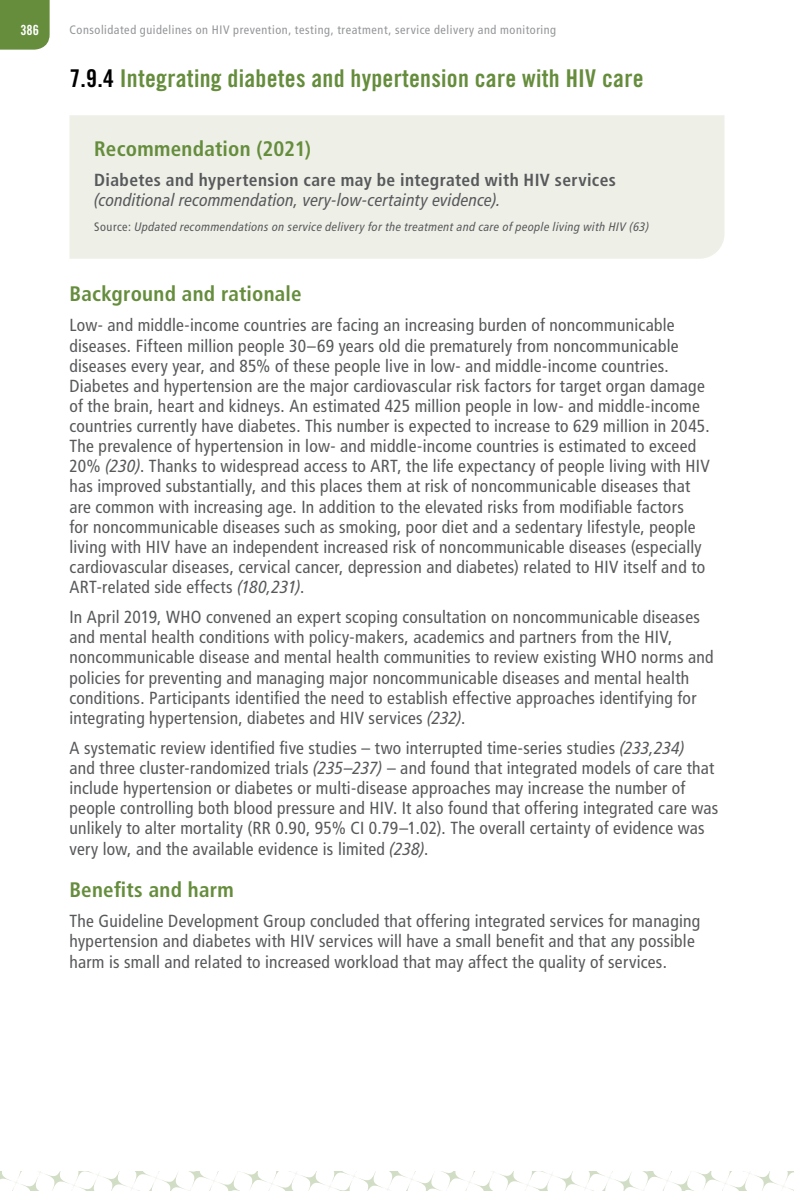
<style>
.page{position:relative;width:794px;height:1191px;background:#fff}
.page>*{position:absolute;margin:0;border:0;box-sizing:border-box;transform-origin:0 0}
.t1{font:24.5px "Trade Gothic LT Std Bd Cn 20";letter-spacing:.01em;color:#658d3c}
.t2{font:700 condensed 21px "Frutiger LT Pro";letter-spacing:.015em;color:#658d3c}
.t3{font:condensed 17.5px/20.1px "Frutiger LT Pro";letter-spacing:.015em;color:#58595b}
.t4{font:700 condensed 17.5px "Frutiger LT Pro";letter-spacing:.02em;color:#58595b}
.t5{font:italic condensed 17.5px "Frutiger LT Com";letter-spacing:.01em;color:#58595b}
.t6{font:14px "Trade Gothic LT Std Bd Cn 20";color:#fff}
.t7{font:italic condensed 12.25px "Frutiger LT Com";letter-spacing:.035em;color:#58595b}
.t8{font:condensed 12.25px "Frutiger LT Pro";letter-spacing:.045em;color:#939598}
.s1{color:#000}
.s2{font-family:"Frutiger LT Pro";font-style:normal}
.s3{font-family:"Frutiger LT Com";font-style:italic}
</style>
<div class="page">
<div style="left:0;top:0;width:50px;height:50px;background:#658d3c"></div>
<svg style="left:0;top:1171px;width:794px;height:20px"></svg>
<div style="left:69px;top:115px;width:655px;height:144px;background:#eef0e8"></div>
<p class="t6" style="left:20px;top:21px;width:20px">386</p>
<p class="t8" style="left:69px;top:23px;width:488px">Consolidated guidelines on HIV prevention, testing, treatment, service delivery and monitoring</p>
<h1 class="t1" style="left:69px;top:64px;width:575px"><span class="s1">7.9.4</span> Integrating diabetes and hypertension care with HIV care</h1>
<p class="t2" style="left:94px;top:136px;width:218px">Recommendation (2021)</p>
<p class="t4" style="left:94px;top:169px;width:523px">Diabetes and hypertension care may be integrated with HIV services</p>
<p class="t5" style="left:94px;top:189px;width:408px">(conditional recommendation, very-low-certainty evidence).</p>
<p class="t7" style="left:94px;top:219px;width:556px"><span class="s2">Source:</span> Updated recommendations on service delivery for the treatment and care of people living with HIV (63)</p>
<p class="t2" style="left:69px;top:281px;width:234px">Background and rationale</p>
<p class="t3" style="left:69px;top:315px;width:642px">Low- and middle-income countries are facing an increasing burden of noncommunicable diseases. Fifteen million people 30–69 years old die prematurely from noncommunicable diseases every year, and 85% of these people live in low- and middle-income countries.<br>Diabetes and hypertension are the major cardiovascular risk factors for target organ damage of the brain, heart and kidneys. An estimated 425 million people in low- and middle-income countries currently have diabetes. This number is expected to increase to 629 million in 2045.<br>The prevalence of hypertension in low- and middle-income countries is estimated to exceed 20% <span class="s3">(230)</span>. Thanks to widespread access to ART, the life expectancy of people living with HIV has improved substantially, and this places them at risk of noncommunicable diseases that are common with increasing age. In addition to the elevated risks from modifiable factors<br>for noncommunicable diseases such as smoking, poor diet and a sedentary lifestyle, people living with HIV have an independent increased risk of noncommunicable diseases (especially cardiovascular diseases, cervical cancer, depression and diabetes) related to HIV itself and to ART-related side effects <span class="s3">(180,231)</span>.</p>
<p class="t3" style="left:69px;top:607px;width:645px">In April 2019, WHO convened an expert scoping consultation on noncommunicable diseases and mental health conditions with policy-makers, academics and partners from the HIV, noncommunicable disease and mental health communities to review existing WHO norms and policies for preventing and managing major noncommunicable diseases and mental health conditions. Participants identified the need to establish effective approaches identifying for integrating hypertension, diabetes and HIV services <span class="s3">(232)</span>.</p>
<p class="t3" style="left:69px;top:738px;width:650px">A systematic review identified five studies – two interrupted time-series studies <span class="s3">(233,234)<br></span>and three cluster-randomized trials <span class="s3">(235–237)</span> – and found that integrated models of care that include hypertension or diabetes or multi-disease approaches may increase the number of people controlling both blood pressure and HIV. It also found that offering integrated care was unlikely to alter mortality (RR 0.90, 95% CI 0.79–1.02). The overall certainty of evidence was very low, and the available evidence is limited <span class="s3">(238)</span>.</p>
<p class="t2" style="left:69px;top:877px;width:166px">Benefits and harm</p>
<p class="t3" style="left:69px;top:911px;width:632px">The Guideline Development Group concluded that offering integrated services for managing hypertension and diabetes with HIV services will have a small benefit and that any possible harm is small and related to increased workload that may affect the quality of services.</p>
</div>
